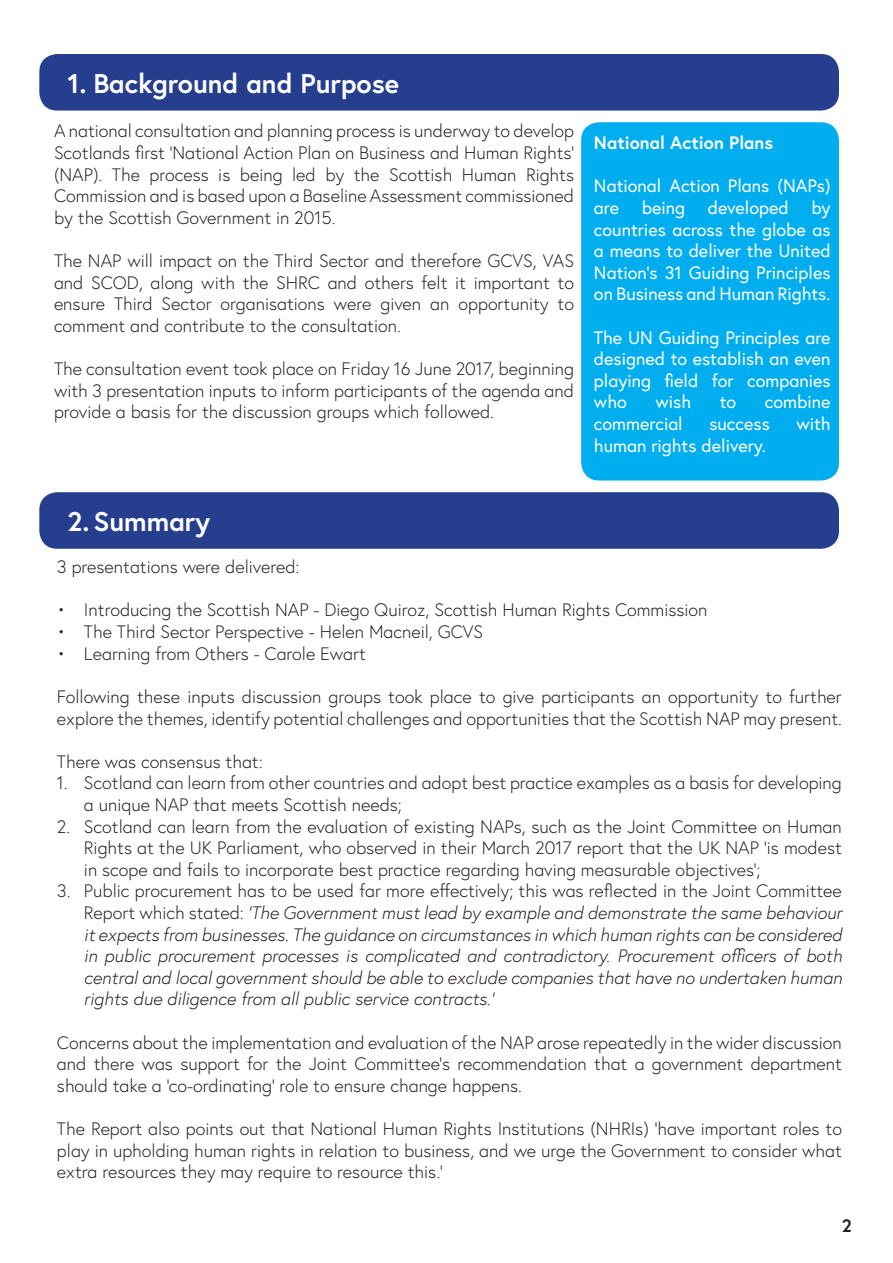
<style>
.page{position:relative;width:893px;height:1263px;background:#fff}
.page>*{position:absolute;margin:0;border:0;box-sizing:border-box;transform-origin:0 0}
.t1{font:700 27px "Europa";color:#fff}
.t2{font:300 18px/21.6px "Europa";color:#231f20;text-align:justify}
.t3{font:italic 300 18px/21.6px "Europa";color:#231f20;text-align:justify}
.t4{font:18px/21.6px "Europa";color:#fff;text-align:justify}
.t5{font:700 18px "Europa";color:#fff}
.t6{font:700 18px "Europa";color:#231f20}
.s1{font-style:normal}
</style>
<div class="page">
<div style="left:39px;top:54px;width:800px;height:57px;background:#253f8e;border-radius:18px"></div>
<div style="left:581px;top:122px;width:258px;height:358px;background:#00aeef;border-radius:18px"></div>
<div style="left:39px;top:492px;width:800px;height:57px;background:#253f8e;border-radius:18px"></div>
<h1 class="t1" style="left:67px;top:71px;width:333px">1. Background and Purpose</h1>
<p class="t2" style="left:54px;top:122px;width:522px">A national consultation and planning process is underway to develop Scotlands irst ‘National Action Plan on Business and Human Rights’ (NAP). The process is being led by the Scottish Human Rights Commission and is based upon a Baseline Assessment commissioned by the Scottish Government in 2015.</p>
<p class="t2" style="left:54px;top:251px;width:522px">The NAP will impact on the Third Sector and therefore GCVS, VAS and SCOD, along with the SHRC and others felt it important to ensure Third Sector organisations were given an opportunity to comment and contribute to the consultation.</p>
<p class="t2" style="left:54px;top:359px;width:522px">The consultation event took place on Friday 16 June 2017, beginning with 3 presentation inputs to inform participants of the agenda and provide a basis for the discussion groups which followed.</p>
<p class="t5" style="left:594px;top:135px;width:181px">National Action Plans</p>
<p class="t4" style="left:594px;top:177px;width:238px">National Action Plans (NAPs) are</p>
<p class="t4" style="left:594px;top:198px;width:238px;text-indent:217px">by countries across the globe as a means to deliver the United Nation’s 31 Guiding Principles on Business and Human Rights.</p>
<p class="t4" style="left:594px;top:328px;width:238px">The UN Guiding Principles are designed to establish an even playing ield for companies who</p>
<p class="t4" style="left:642px;top:198px;width:45px">being</p>
<p class="t4" style="left:708px;top:198px;width:82px">developed</p>
<p class="t4" style="left:655px;top:393px;width:37px">wish</p>
<p class="t4" style="left:720px;top:393px;width:18px">to</p>
<p class="t4" style="left:765px;top:393px;width:67px">combine</p>
<p class="t4" style="left:594px;top:414px;width:90px">commercial</p>
<p class="t4" style="left:709px;top:414px;width:62px">success</p>
<p class="t4" style="left:796px;top:414px;width:36px">with</p>
<p class="t4" style="left:594px;top:436px;width:174px">human rights delivery.</p>
<h1 class="t1" style="left:67px;top:509px;width:144px">2. Summary</h1>
<p class="t2" style="left:57px;top:557px;width:244px">3 presentations were delivered:</p>
<p class="t2" style="left:57px;top:601px;width:652px">• Introducing the Scottish NAP - Diego Quiroz, Scottish Human Rights Commission</p>
<p class="t2" style="left:57px;top:622px;width:428px">• The Third Sector Perspective - Helen Macneil, GCVS</p>
<p class="t2" style="left:57px;top:644px;width:310px">• Learning from Others - Carole Ewart</p>
<p class="t2" style="left:57px;top:687px;width:786px">Following these inputs discussion groups took place to give participants an opportunity to further explore the themes, identify potential challenges and opportunities that the Scottish NAP may present.</p>
<p class="t2" style="left:57px;top:752px;width:207px">There was consensus that:</p>
<p class="t2" style="left:84px;top:773px;width:759px;text-indent:-27px">1. Scotland can learn from other countries and adopt best practice examples as a basis for developing a unique NAP that meets Scottish needs;</p>
<p class="t2" style="left:84px;top:817px;width:759px;text-indent:-27px">2. Scotland can learn from the evaluation of existing NAPs, such as the Joint Committee on Human Rights at the UK Parliament, who observed in their March 2017 report that the UK NAP ‘is modest in scope and fails to incorporate best practice regarding having measurable objectives’;</p>
<p class="t3" style="left:84px;top:882px;width:759px;text-indent:-27px"><span class="s1">3. Public procurement has to be used far more efectively; this was relected in the Joint Committee Report which stated:</span> ‘The Government must lead by example and demonstrate the same behaviour it expects from businesses. The guidance on circumstances in which human rights can be considered in public procurement processes is complicated and contradictory. Procurement oicers of both central and local government should be able to exclude companies that have no undertaken human rights due diligence from all public service contracts.’</p>
<p class="t2" style="left:57px;top:1033px;width:786px">Concerns about the implementation and evaluation of the NAP arose repeatedly in the wider discussion and there was support for the Joint Committee’s recommendation that a government department should take a ‘co-ordinating’ role to ensure change happens.</p>
<p class="t2" style="left:57px;top:1119px;width:786px">The Report also points out that National Human Rights Institutions (NHRIs) ‘have important roles to play in upholding human rights in relation to business, and we urge the Government to consider what extra resources they may require to resource this.’</p>
<p class="t6" style="left:842px;top:1218px;width:11px">2</p>
</div>
